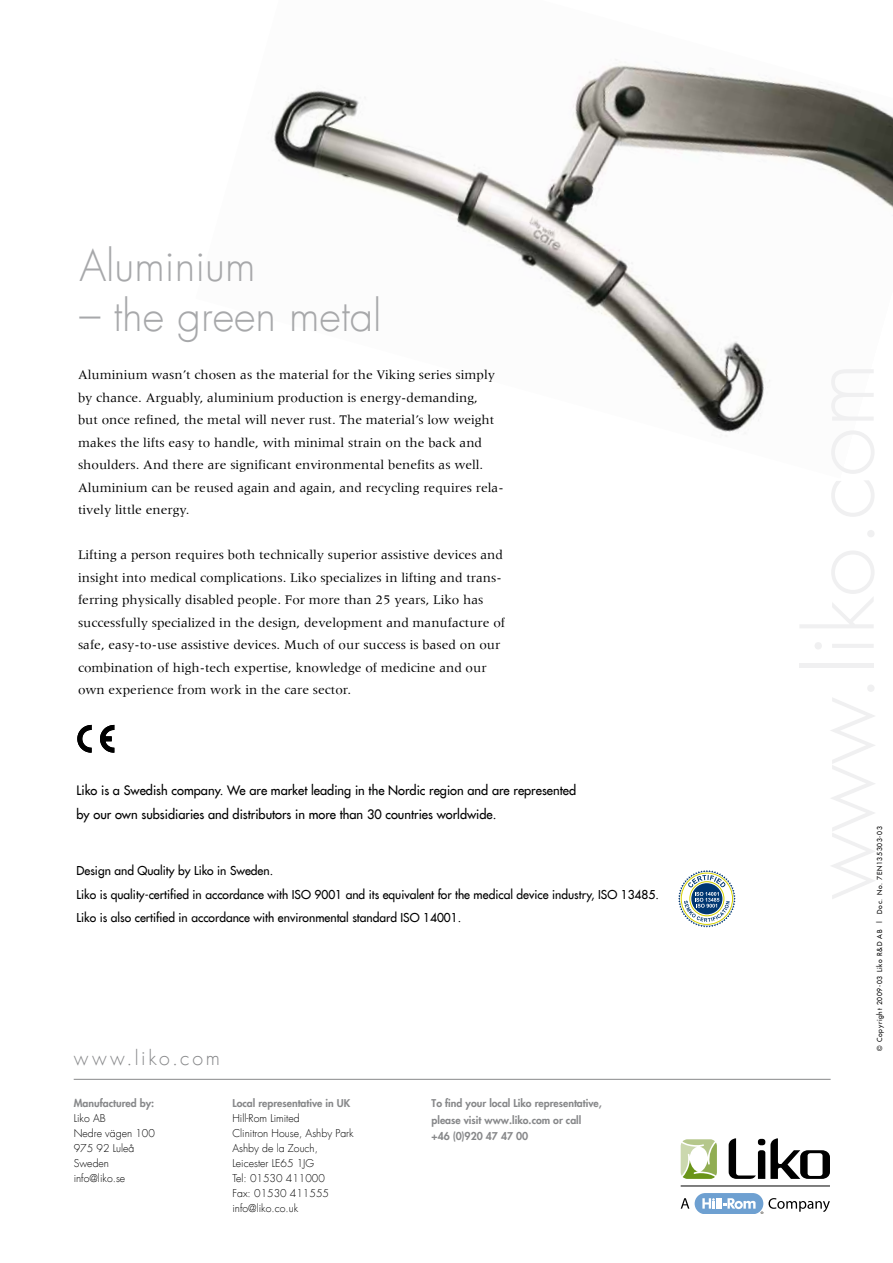
<style>
.page{position:relative;width:893px;height:1263px;background:#fff}
.page>*{position:absolute;margin:0;border:0;box-sizing:border-box;transform-origin:0 0}
.t1{font:300 42px "Futura LT";color:#a7a8aa}
.t2{font:300 19.5px "Futura LT";letter-spacing:.145em;color:#87888a}
.t3{font:13.5px/22.5px "Meridien";color:#000}
.t4{font:12.75px/24px "Futura LT";color:#000}
.t5{font:12px/24.5px "Futura LT";color:#000}
.t6{font:300 10.5px/15px "Futura LT";color:#000}
.t7{font:800 10.5px/16.5px "Futura LT";color:#87888a}
.t8{font:6.75px "Futura LT";letter-spacing:.1em;color:#000}
</style>
<div class="page">
<img style="left:271px;top:62px;width:622px;height:370px">
<svg style="left:678px;top:870px;width:58px;height:57px"></svg>
<hr style="left:74px;top:1079px;width:757px;height:1px;background:#87888a">
<svg style="left:681px;top:1198px;width:8px;height:10px"></svg>
<svg style="left:695px;top:1193px;width:135px;height:20px"></svg>
<svg style="left:681px;top:1139px;width:36px;height:40px"></svg>
<svg style="left:729px;top:1138px;width:101px;height:41px"></svg>
<hr style="left:681px;top:1185px;width:149px;height:1px;background:#000">
<svg style="left:78px;top:725px;width:36px;height:27px"></svg>
<h1 class="t1" style="left:79px;top:240px;width:178px">Aluminium</h1>
<h1 class="t1" style="left:79px;top:290px;width:304px">– the green metal</h1>
<p class="t3" style="left:78px;top:364px;width:427px">Aluminium wasn’t chosen as the material for the Viking series simply by chance. Arguably, aluminium production is energy-demanding,<br>but once refined, the metal will never rust. The material’s low weight makes the lifts easy to handle, with minimal strain on the back and shoulders. And there are significant environmental benefits as well.<br>Aluminium can be reused again and again, and recycling requires rela&shy;tively little energy.</p>
<p class="t3" style="left:78px;top:544px;width:429px">Lifting a person requires both technically superior assistive devices and insight into medical complications. Liko specializes in lifting and trans&shy;ferring physically disabled people. For more than 25 years, Liko has successfully specialized in the design, development and manufacture of safe, easy-to-use assistive devices. Much of our success is based on our combination of high-tech expertise, knowledge of medicine and our own experience from work in the care sector.</p>
<p class="t4" style="left:77px;top:778px;width:501px">Liko is a Swedish company. We are market leading in the Nordic region and are represented by our own subsidiaries and distributors in more than 30 countries worldwide.</p>
<p class="t5" style="left:77px;top:858px;width:584px">Design and Quality by Liko in Sweden.<br>Liko is quality-certified in accordance with ISO 9001 and its equivalent for the medical device industry, ISO 13485.</p>
<p class="t5" style="left:77px;top:905px;width:386px">Liko is also certified in accordance with environmental standard ISO 14001.</p>
<h2 class="t2" style="left:74px;top:1046px;width:148px">www.liko.com</h2>
<p class="t7" style="left:74px;top:1094px;width:82px">Manufactured by:</p>
<p class="t6" style="left:74px;top:1111px;width:83px">Liko AB<br>Nedre vägen 100<br>975 92 Luleå<br>Sweden info@liko.se</p>
<p class="t7" style="left:232px;top:1094px;width:119px">Local representative in UK</p>
<p class="t6" style="left:232px;top:1111px;width:123px">Hill-Rom Limited<br>Clinitron House, Ashby Park<br>Ashby de la Zouch,<br>Leicester LE65 1JG<br>Tel: 01530 411000<br>Fax: 01530 411555 info@liko.co.uk</p>
<p class="t7" style="left:432px;top:1095px;width:172px">To find your local Liko representative, please visit www.liko.com or call +46 (0)920 47 47 00</p>
<p class="t8" style="left:875px;top:1051px;width:226px;rotate:-90deg">© Copyright 2009-03 Liko R&amp;D AB | Doc. No. 7EN135303-03</p>
</div>
